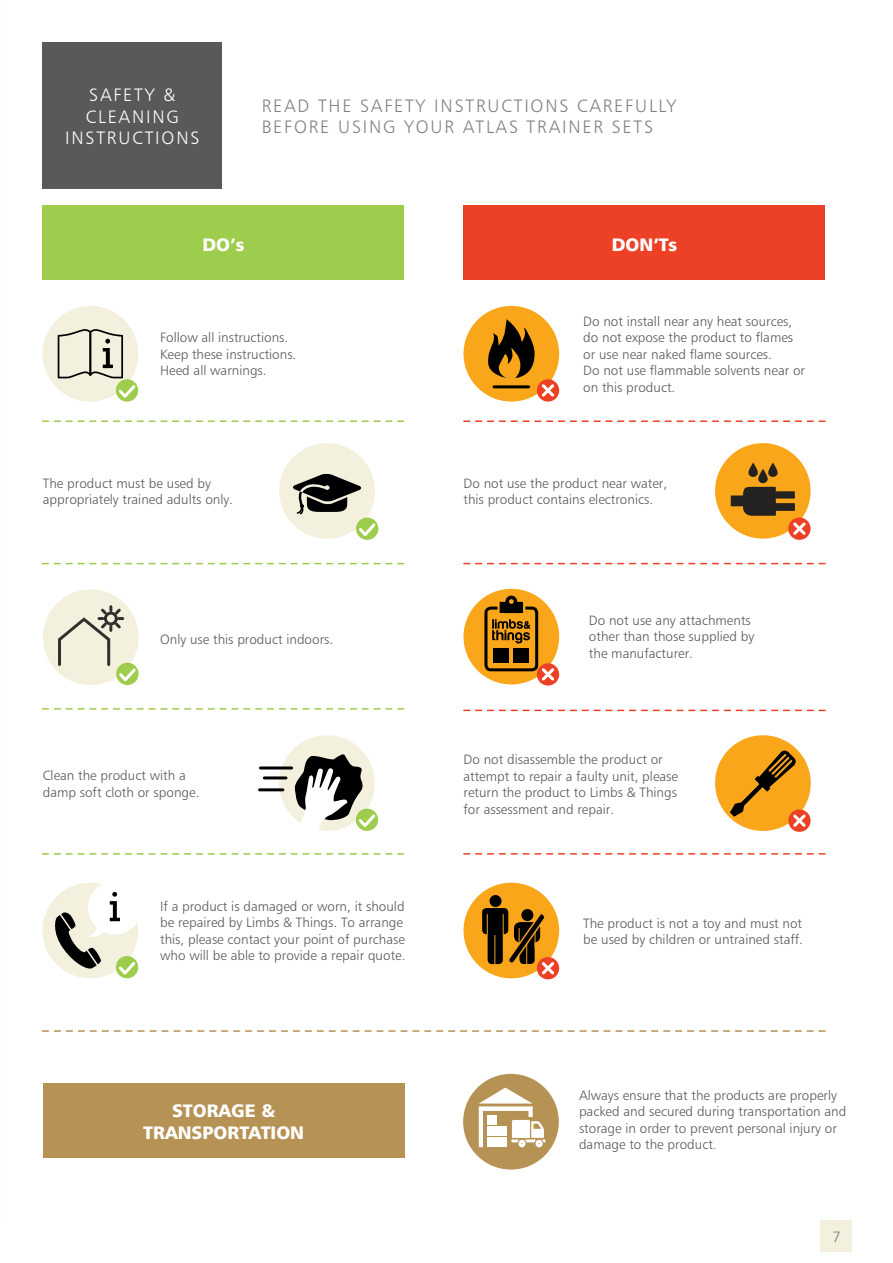
<style>
.page{position:relative;width:893px;height:1263px;background:#fff}
.page>*{position:absolute;margin:0;border:0;box-sizing:border-box;transform-origin:0 0}
.t1{font:18px/21px "Humanist 777 BT Light B";letter-spacing:.1em;color:#808285}
.t2{font:18px/21.6px "Humanist 777 BT Black B";color:#fff;text-align:center}
.t3{font:18px/21px "Humanist 777 BT Light B";letter-spacing:.1em;color:#fff;text-align:center}
.t4{font:15px "Humanist 777 BT Light B";color:#808285}
.t5{font:13.5px/16.5px "Humanist 777 BT Light B";color:#58595b}
</style>
<div class="page">
<div style="left:820px;top:1220px;width:32px;height:32px;background:#f3f0dd"></div>
<div style="left:463px;top:883px;width:96px;height:95px;background:#faa61a;border-radius:50%"></div>
<svg style="left:537px;top:957px;width:22px;height:22px"></svg>
<svg style="left:482px;top:895px;width:75px;height:82px"></svg>
<svg style="left:43px;top:420px;width:361px;height:2px"></svg>
<svg style="left:464px;top:420px;width:361px;height:2px"></svg>
<svg style="left:43px;top:563px;width:361px;height:1px"></svg>
<svg style="left:464px;top:563px;width:361px;height:1px"></svg>
<svg style="left:43px;top:708px;width:361px;height:2px"></svg>
<svg style="left:43px;top:853px;width:361px;height:2px"></svg>
<svg style="left:43px;top:1030px;width:782px;height:2px"></svg>
<svg style="left:464px;top:710px;width:361px;height:1px"></svg>
<svg style="left:464px;top:853px;width:361px;height:2px"></svg>
<div style="left:43px;top:43px;width:179px;height:146px;background:#58595b"></div>
<div style="left:43px;top:205px;width:361px;height:75px;background:#9ecc4c"></div>
<div style="left:43px;top:1084px;width:361px;height:74px;background:#b69254"></div>
<div style="left:463px;top:205px;width:362px;height:75px;background:#ec4124"></div>
<div style="left:43px;top:306px;width:95px;height:96px;background:#f3f0dd;border-radius:50%"></div>
<svg style="left:58px;top:329px;width:80px;height:72px"></svg>
<div style="left:463px;top:306px;width:96px;height:96px;background:#faa61a;border-radius:50%"></div>
<div style="left:537px;top:379px;width:22px;height:23px;background:#ec4124;border-radius:50%"></div>
<svg style="left:488px;top:319px;width:69px;height:80px"></svg>
<hr style="left:494px;top:385px;width:35px;height:3px;background:#000">
<div style="left:715px;top:735px;width:96px;height:96px;background:#faa61a;border-radius:50%"></div>
<div style="left:279px;top:735px;width:96px;height:96px;background:#f3f0dd;border-radius:50%"></div>
<svg style="left:295px;top:753px;width:83px;height:78px"></svg>
<hr style="left:260px;top:766px;width:32px;height:3px;background:#000">
<hr style="left:264px;top:776px;width:22px;height:3px;background:#000">
<hr style="left:260px;top:788px;width:23px;height:3px;background:#000">
<svg style="left:788px;top:809px;width:23px;height:23px"></svg>
<div style="left:463px;top:1074px;width:96px;height:95px;background:#b69254;border-radius:50%"></div>
<svg style="left:479px;top:1087px;width:66px;height:60px"></svg>
<div style="left:43px;top:883px;width:95px;height:95px;background:#f3f0dd;border-radius:50%"></div>
<div style="left:116px;top:956px;width:22px;height:22px;background:#9ecc4c;border-radius:50%"></div>
<svg style="left:51px;top:882px;width:88px;height:95px"></svg>
<div style="left:279px;top:443px;width:96px;height:96px;background:#f3f0dd;border-radius:50%"></div>
<svg style="left:356px;top:517px;width:22px;height:23px"></svg>
<svg style="left:356px;top:521px;width:22px;height:18px"></svg>
<div style="left:715px;top:443px;width:96px;height:96px;background:#faa61a;border-radius:50%"></div>
<svg style="left:788px;top:517px;width:23px;height:23px"></svg>
<svg style="left:731px;top:462px;width:77px;height:76px"></svg>
<div style="left:463px;top:589px;width:96px;height:95px;background:#faa61a;border-radius:50%"></div>
<div style="left:43px;top:589px;width:96px;height:96px;background:#f3f0dd;border-radius:50%"></div>
<svg style="left:116px;top:663px;width:23px;height:22px"></svg>
<div style="left:484px;top:607px;width:54px;height:64px;border:3px solid #000;border-radius:5px"></div>
<svg style="left:500px;top:596px;width:23px;height:17px"></svg>
<div style="left:493px;top:648px;width:16px;height:14px;background:#000"></div>
<div style="left:513px;top:648px;width:16px;height:14px;background:#000"></div>
<svg style="left:492px;top:619px;width:39px;height:24px"></svg>
<svg style="left:537px;top:663px;width:22px;height:22px"></svg>
<svg style="left:539px;top:665px;width:18px;height:18px"></svg>
<svg style="left:730px;top:748px;width:78px;height:81px"></svg>
<svg style="left:57px;top:606px;width:81px;height:78px"></svg>
<svg style="left:293px;top:474px;width:69px;height:40px"></svg>
<h1 class="t3" style="left:65px;top:84px;width:136px">SAFETY &amp;<br>CLEANING<br>INSTRUCTIONS</h1>
<h1 class="t1" style="left:262px;top:95px;width:416px">READ THE SAFETY INSTRUCTIONS CAREFULLY<br>BEFORE USING YOUR ATLAS TRAINER SETS</h1>
<h1 class="t2" style="left:202px;top:233px;width:44px">DO’s</h1>
<h1 class="t2" style="left:612px;top:233px;width:67px">DON’Ts</h1>
<p class="t5" style="left:160px;top:329px;width:138px">Follow all instructions.<br>Keep these instructions.<br>Heed all warnings.</p>
<p class="t5" style="left:43px;top:475px;width:192px">The product must be used by appropriately trained adults only.</p>
<p class="t5" style="left:160px;top:631px;width:175px">Only use this product indoors.</p>
<p class="t5" style="left:43px;top:767px;width:158px">Clean the product with a damp soft cloth or sponge.</p>
<p class="t5" style="left:160px;top:898px;width:247px">If a product is damaged or worn, it should be repaired by Limbs &amp; Things. To arrange this, please contact your point of purchase who will be able to provide a repair quote.</p>
<h1 class="t2" style="left:143px;top:1100px;width:162px">STORAGE &amp;<br>TRANSPORTATION</h1>
<p class="t5" style="left:583px;top:313px;width:223px">Do not install near any heat sources, do not expose the product to flames or use near naked flame sources.<br>Do not use flammable solvents near or on this product.</p>
<p class="t5" style="left:463px;top:475px;width:205px">Do not use the product near water, this product contains electronics.</p>
<p class="t5" style="left:589px;top:612px;width:167px">Do not use any attachments other than those supplied by the manufacturer.</p>
<p class="t5" style="left:463px;top:751px;width:216px">Do not disassemble the product or attempt to repair a faulty unit, please return the product to Limbs &amp; Things for assessment and repair.</p>
<p class="t5" style="left:583px;top:915px;width:221px">The product is not a toy and must not be used by children or untrained staff.</p>
<p class="t5" style="left:579px;top:1087px;width:269px">Always ensure that the products are properly packed and secured during transportation and storage in order to prevent personal injury or damage to the product.</p>
<p class="t4" style="left:832px;top:1227px;width:10px">7</p>
</div>
